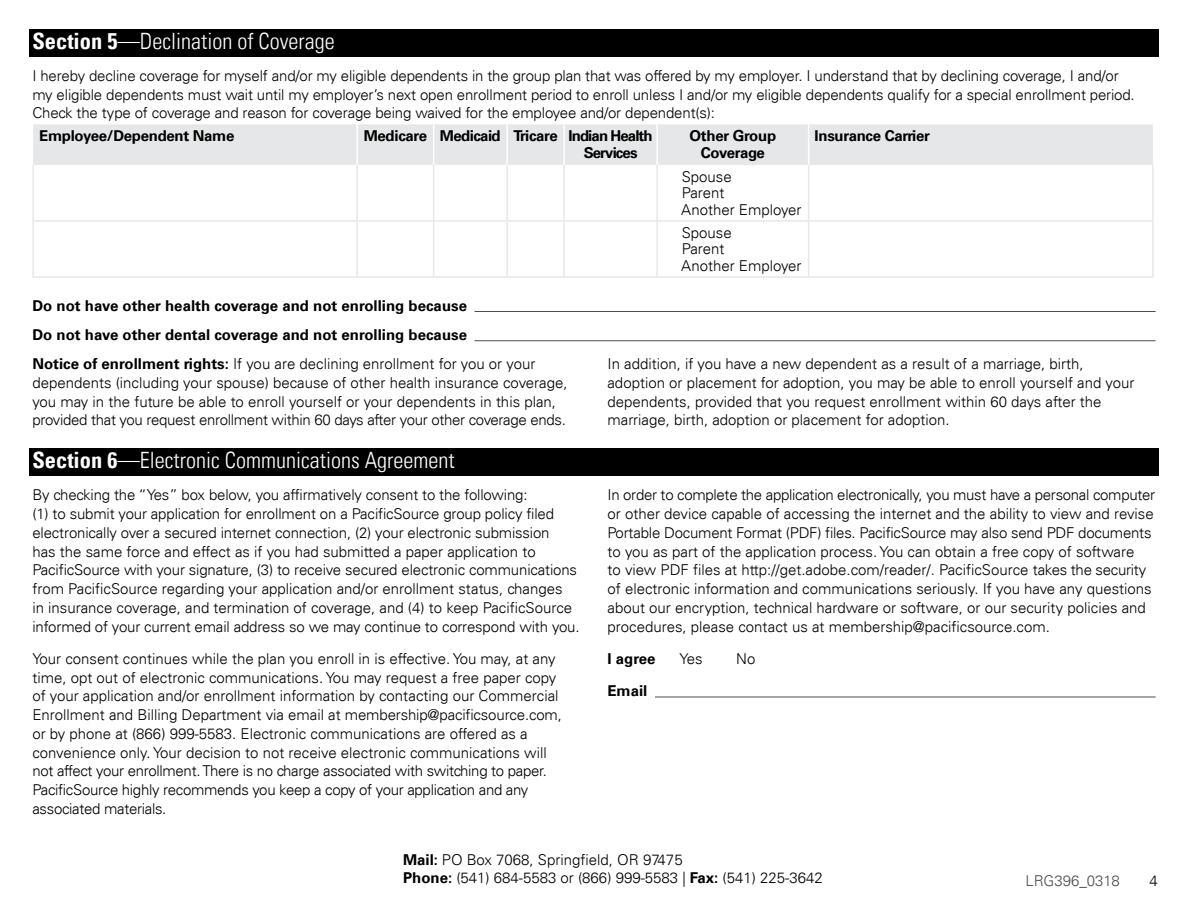
<style>
.page{position:relative;width:1188px;height:918px;background:#fff}
.page>*{position:absolute;margin:0;border:0;box-sizing:border-box;transform-origin:0 0}
.t1{font:300 condensed 22.5px "Univers LT";color:#fff}
.t2{font:300 15px/18.8px "Univers LT";color:#000}
.t3{font:700 15px/29.2px "Univers LT";color:#000}
.t4{font:700 15px/16.5px "Univers LT";letter-spacing:-.02em;color:#000;text-align:center}
.t5{font:700 15px/16.5px "Univers LT";letter-spacing:-.06em;color:#000}
.t6{font:300 15px "Univers LT";color:#4d4d4f}
.s1{font-weight:700}
.s2{font-weight:300}
</style>
<div class="page">
<div style="left:29px;top:29px;width:1130px;height:27px;background:#000"></div>
<hr style="left:475px;top:311px;width:681px;height:1px;background:#4d4d4f">
<hr style="left:475px;top:340px;width:681px;height:1px;background:#4d4d4f">
<div style="left:33px;top:124px;width:1120px;height:41px;background:#e6e7e8"></div>
<hr style="left:32px;top:165px;width:2px;height:55px;background:#e6e7e8">
<hr style="left:356px;top:165px;width:2px;height:55px;background:#e6e7e8">
<hr style="left:433px;top:165px;width:1px;height:55px;background:#e6e7e8">
<hr style="left:506px;top:165px;width:2px;height:55px;background:#e6e7e8">
<hr style="left:563px;top:165px;width:2px;height:55px;background:#e6e7e8">
<hr style="left:656px;top:165px;width:2px;height:55px;background:#e6e7e8">
<hr style="left:808px;top:165px;width:1px;height:55px;background:#e6e7e8">
<hr style="left:1152px;top:165px;width:2px;height:55px;background:#e6e7e8">
<hr style="left:32px;top:220px;width:325px;height:2px;background:#e6e7e8">
<hr style="left:32px;top:222px;width:2px;height:54px;background:#e6e7e8">
<hr style="left:357px;top:220px;width:77px;height:2px;background:#e6e7e8">
<hr style="left:356px;top:222px;width:2px;height:54px;background:#e6e7e8">
<hr style="left:434px;top:220px;width:73px;height:2px;background:#e6e7e8">
<hr style="left:433px;top:222px;width:1px;height:54px;background:#e6e7e8">
<hr style="left:507px;top:220px;width:57px;height:2px;background:#e6e7e8">
<hr style="left:506px;top:222px;width:2px;height:54px;background:#e6e7e8">
<hr style="left:564px;top:220px;width:93px;height:2px;background:#e6e7e8">
<hr style="left:563px;top:222px;width:2px;height:54px;background:#e6e7e8">
<hr style="left:657px;top:220px;width:152px;height:2px;background:#e6e7e8">
<hr style="left:656px;top:222px;width:2px;height:54px;background:#e6e7e8">
<hr style="left:809px;top:220px;width:345px;height:2px;background:#e6e7e8">
<hr style="left:808px;top:222px;width:1px;height:54px;background:#e6e7e8">
<hr style="left:1152px;top:222px;width:2px;height:54px;background:#e6e7e8">
<hr style="left:32px;top:276px;width:325px;height:2px;background:#e6e7e8">
<hr style="left:357px;top:276px;width:77px;height:2px;background:#e6e7e8">
<hr style="left:434px;top:276px;width:73px;height:2px;background:#e6e7e8">
<hr style="left:507px;top:276px;width:57px;height:2px;background:#e6e7e8">
<hr style="left:564px;top:276px;width:93px;height:2px;background:#e6e7e8">
<hr style="left:657px;top:276px;width:152px;height:2px;background:#e6e7e8">
<hr style="left:809px;top:276px;width:345px;height:2px;background:#e6e7e8">
<hr style="left:356px;top:124px;width:2px;height:41px;background:#fff">
<hr style="left:433px;top:124px;width:1px;height:41px;background:#fff">
<hr style="left:506px;top:124px;width:2px;height:41px;background:#fff">
<hr style="left:563px;top:124px;width:2px;height:41px;background:#fff">
<hr style="left:656px;top:124px;width:2px;height:41px;background:#fff">
<hr style="left:808px;top:124px;width:1px;height:41px;background:#fff">
<div style="left:29px;top:449px;width:1130px;height:27px;background:#000"></div>
<hr style="left:655px;top:697px;width:501px;height:1px;background:#4d4d4f">
<h1 class="t1" style="left:32px;top:27px;width:304px"><span class="s1">Section 5</span>—Declination of Coverage</h1>
<p class="t2" style="left:32px;top:66px;width:1104px">I hereby decline coverage for myself and/or my eligible dependents in the group plan that was offered by my employer. I understand that by declining coverage, I and/or my eligible dependents must wait until my employer’s next open enrollment period to enroll unless I and/or my eligible dependents qualify for a special enrollment period.<br>Check the type of coverage and reason for coverage being waived for the employee and/or dependent(s):</p>
<p class="t4" style="left:39px;top:128px;width:197px">Employee/Dependent Name</p>
<p class="t5" style="left:584px;top:128px;width:70px;text-indent:-220px">Medicare Medicaid Tricare Indian Health<br>Services</p>
<p class="t4" style="left:690px;top:128px;width:88px">Other Group<br>Coverage</p>
<p class="t4" style="left:815px;top:128px;width:117px">Insurance Carrier</p>
<p class="t2" style="left:681px;top:168px;width:122px;line-height:16.5px">Spouse<br>Parent<br>Another Employer</p>
<p class="t2" style="left:681px;top:224px;width:122px;line-height:16.5px">Spouse<br>Parent<br>Another Employer</p>
<p class="t3" style="left:32px;top:291px;width:504px">Do not have other health coverage and not enrolling because<br>Do not have other dental coverage and not enrolling because<br>Notice of enrollment rights: <span class="s2">If you are declining enrollment for you or your</span></p>
<p class="t2" style="left:32px;top:373px;width:537px">dependents (including your spouse) because of other health insurance coverage, you may in the future be able to enroll yourself or your dependents in this plan, provided that you request enrollment within 60 days after your other coverage ends.</p>
<p class="t2" style="left:607px;top:355px;width:529px">In addition, if you have a new dependent as a result of a marriage, birth, adoption or placement for adoption, you may be able to enroll yourself and your dependents, provided that you request enrollment within 60 days after the marriage, birth, adoption or placement for adoption.</p>
<h1 class="t1" style="left:32px;top:447px;width:424px"><span class="s1">Section 6</span>—Electronic Communications Agreement</h1>
<p class="t2" style="left:32px;top:486px;width:549px">By checking the “Yes” box below, you affirmatively consent to the following:<br>(1) to submit your application for enrollment on a PacificSource group policy filed electronically over a secured internet connection, (2) your electronic submission<br>has the same force and effect as if you had submitted a paper application to PacificSource with your signature, (3) to receive secured electronic communications from PacificSource regarding your application and/or enrollment status, changes<br>in insurance coverage, and termination of coverage, and (4) to keep PacificSource informed of your current email address so we may continue to correspond with you.</p>
<p class="t2" style="left:32px;top:649px;width:531px">Your consent continues while the plan you enroll in is effective. You may, at any time, opt out of electronic communications. You may request a free paper copy of your application and/or enrollment information by contacting our Commercial Enrollment and Billing Department via email at membership@pacificsource.com, or by phone at (866) 999-5583. Electronic communications are offered as a convenience only. Your decision to not receive electronic communications will not affect your enrollment. There is no charge associated with switching to paper.<br>PacificSource highly recommends you keep a copy of your application and any associated materials.</p>
<p class="t2" style="left:608px;top:486px;width:549px">In order to complete the application electronically, you must have a personal computer or other device capable of accessing the internet and the ability to view and revise Portable Document Format (PDF) files. PacificSource may also send PDF documents to you as part of the application process. You can obtain a free copy of software<br>to view PDF files at http://get.adobe.com/reader/. PacificSource takes the security of electronic information and communications seriously. If you have any questions about our encryption, technical hardware or software, or our security policies and procedures, please contact us at membership@pacificsource.com.</p>
<p class="t4" style="left:608px;top:651px;width:49px">I agree</p>
<p class="t2" style="left:680px;top:649px;width:24px">Yes</p>
<p class="t2" style="left:736px;top:649px;width:21px">No</p>
<p class="t4" style="left:607px;top:683px;width:42px">Email</p>
<p class="t2" style="left:403px;top:851px;width:421px;line-height:18px"><span class="s1">Mail:</span> PO Box 7068, Springfield, OR 97475<br><span class="s1">Phone:</span> (541) 684-5583 or (866) 999-5583 | <span class="s1">Fax:</span> (541) 225-3642</p>
<p class="t6" style="left:1026px;top:871px;width:96px">LRG396_0318</p>
<p class="t2" style="left:1149px;top:871px;width:10px">4</p>
</div>
